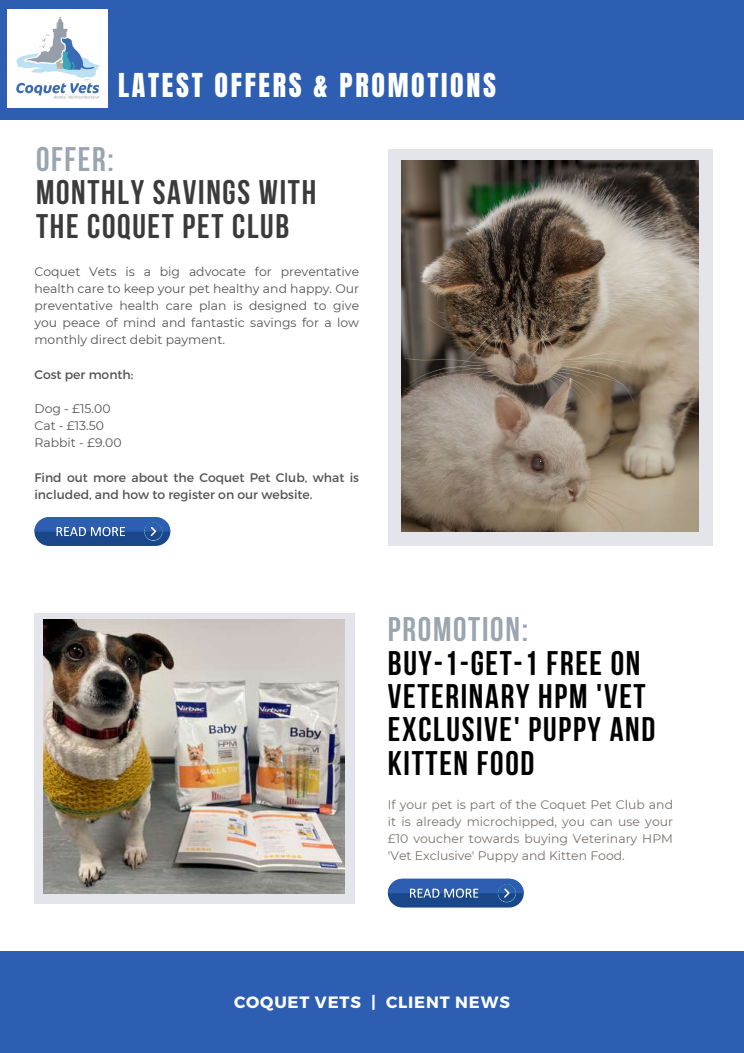
<style>
.page{position:relative;width:744px;height:1053px;background:#fff}
.page>*{position:absolute;margin:0;border:0;box-sizing:border-box;transform-origin:0 0}
.t1{font:700 34px/33.3px "Bebas Neue";letter-spacing:.05em;color:#000}
.t2{font:700 34px/33.3px "Bebas Neue";letter-spacing:.05em;color:#3b3b3b}
.t3{font:700 34px "Bebas Neue";letter-spacing:.05em;color:#9ba5af}
.t4{font:28px "Anton";letter-spacing:.095em;color:#fff}
.t5{font:700 16.4px "Montserrat";letter-spacing:.05em;color:#fff}
.t6{font:12.4px/17.1px "Montserrat";color:#545454}
.t7{font:12.4px/17.1px "Montserrat";color:#78716c;text-align:justify}
</style>
<div class="page">
<div style="left:0;top:951px;width:744px;height:101px;background:#2d5eb1"></div>
<div style="left:0;top:0;width:744px;height:120px;background:#2d5eb1"></div>
<img style="left:8px;top:10px;width:100px;height:97px">
<div style="left:388px;top:149px;width:325px;height:397px;background:#e3e5eb"></div>
<svg style="left:34px;top:517px;width:136px;height:29px;background:#3c66a7"></svg>
<div style="left:34px;top:612px;width:321px;height:291px;background:#e3e5eb"></div>
<img style="left:44px;top:619px;width:300px;height:274px">
<svg style="left:388px;top:878px;width:136px;height:29px;background:#3f68a9"></svg>
<img style="left:402px;top:161px;width:297px;height:370px">
<h2 class="t4" style="left:118px;top:65px;width:379px">LATEST OFFERS &amp; PROMOTIONS</h2>
<h1 class="t3" style="left:36px;top:146px;width:79px">OFFER:</h1>
<h1 class="t2" style="left:36px;top:179px;width:282px">MONTHLY SAVINGS WITH<br>THE COQUET PET CLUB</h1>
<p class="t6" style="left:34px;top:263px;width:326px;text-align:justify">Coquet Vets is a big advocate for preventative health care to keep your pet healthy and happy. Our preventative health care plan is designed to give you peace of mind and fantastic savings for a low monthly direct debit payment.</p>
<p class="t6" style="left:34px;top:365px;width:101px">Cost per month:</p>
<p class="t6" style="left:34px;top:399px;width:89px">Dog - £15.00<br>Cat - £13.50<br>Rabbit - £9.00</p>
<p class="t6" style="left:34px;top:468px;width:326px">Find out more about the Coquet Pet Club, what is included, and how to register on our website.</p>
<h1 class="t3" style="left:388px;top:616px;width:142px">PROMOTION:</h1>
<h1 class="t1" style="left:388px;top:649px;width:269px">BUY-1-GET-1 FREE ON<br>VETERINARY HPM 'VET<br>EXCLUSIVE' PUPPY AND<br>KITTEN FOOD</h1>
<p class="t7" style="left:388px;top:796px;width:287px">If your pet is part of the Coquet Pet Club and it is already microchipped, you can use your £10 voucher towards buying Veterinary HPM 'Vet Exclusive' Puppy and Kitten Food.</p>
<h3 class="t5" style="left:234px;top:991px;width:277px">COQUET VETS | CLIENT NEWS</h3>
</div>
